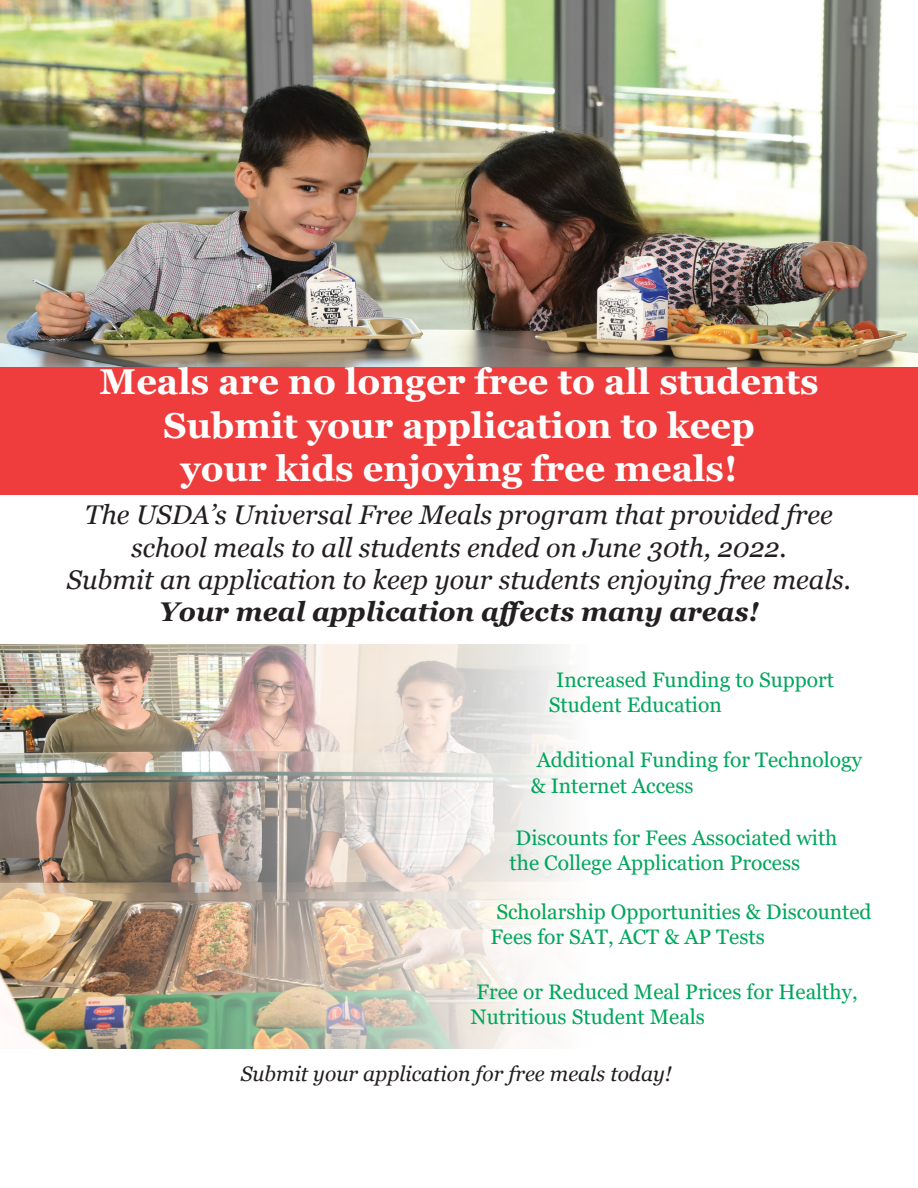
<style>
.page{position:relative;width:918px;height:1188px;background:#fff}
.page>*{position:absolute;margin:0;border:0;box-sizing:border-box;transform-origin:0 0}
.t1{font:700 36px/43.2px "Georgia";color:#fff;text-align:center}
.t2{font:italic 27px/32.4px "Georgia";color:#231f20;text-align:center}
.t3{font:italic 700 27px "Georgia";color:#231f20}
.t4{font:21px/25.2px "Georgia";color:#00a65d}
.t5{font:italic 21px "Georgia";color:#231f20}
</style>
<div class="page">
<img style="left:0;top:0;width:918px;height:367px">
<div style="left:0;top:367px;width:918px;height:128px;background:#ee3d3c"></div>
<img style="left:0;top:644px;width:569px;height:405px">
<h1 class="t1" style="left:100px;top:360px;width:721px">Meals are no longer free to all students<br>Submit your application to keep<br>your kids enjoying free meals!</h1>
<p class="t2" style="left:67px;top:499px;width:786px">The USDA’s Universal Free Meals program that provided free school meals to all students ended on June 30th, 2022.<br>Submit an application to keep your students enjoying free meals.</p>
<p class="t3" style="left:159px;top:595px;width:601px">Your meal application affects many areas!</p>
<p class="t4" style="left:549px;top:668px;width:287px;text-indent:7px">Increased Funding to Support<br>Student Education</p>
<p class="t4" style="left:531px;top:748px;width:333px">Additional Funding for Technology &amp; Internet Access</p>
<p class="t4" style="left:510px;top:825px;width:329px">Discounts for Fees Associated with the College Application Process</p>
<p class="t4" style="left:490px;top:899px;width:383px">Scholarship Opportunities &amp; Discounted<br>Fees for SAT, ACT &amp; AP Tests</p>
<p class="t4" style="left:471px;top:980px;width:389px">Free or Reduced Meal Prices for Healthy,<br>Nutritious Student Meals</p>
<p class="t5" style="left:241px;top:1061px;width:433px">Submit your application for free meals today!</p>
</div>
